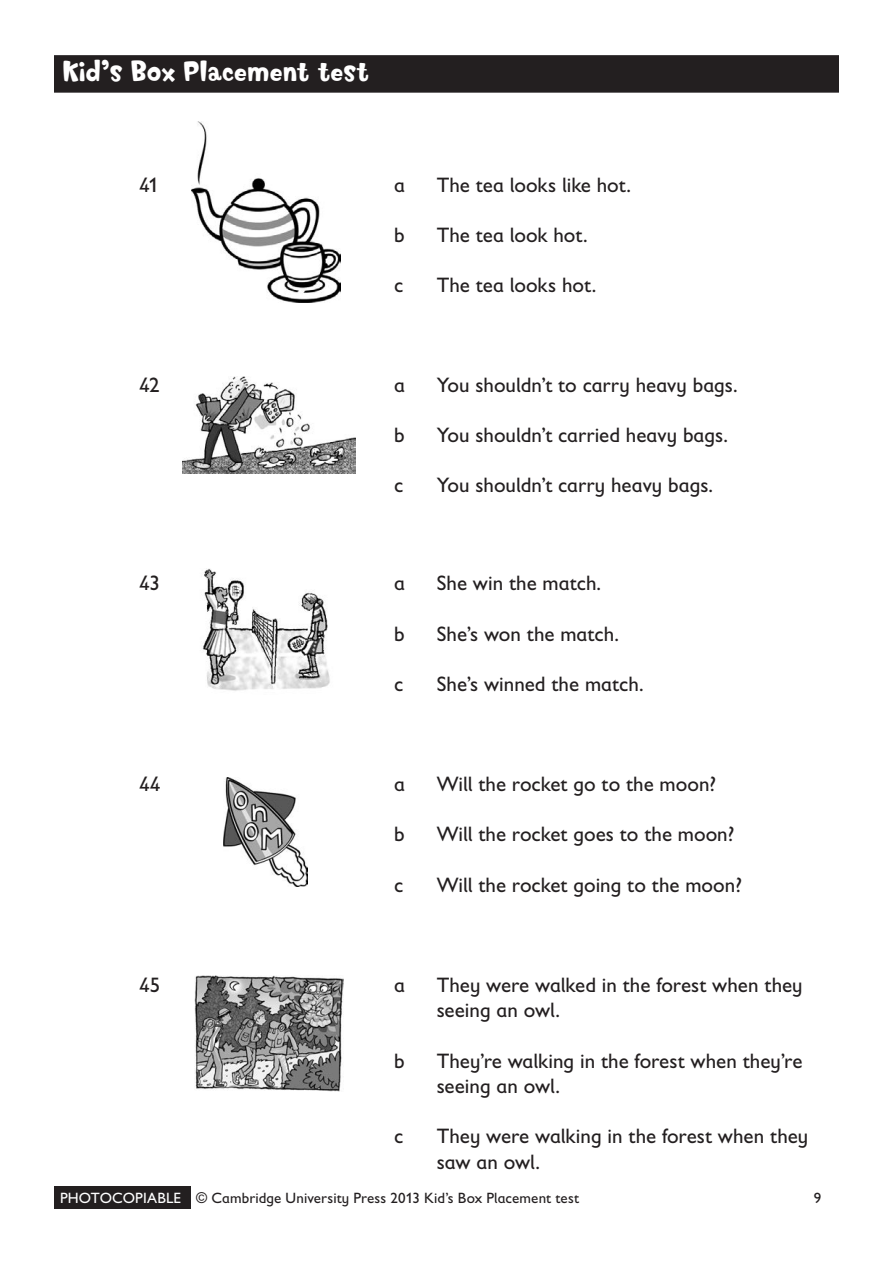
<style>
.page{position:relative;width:893px;height:1263px;background:#fff}
.page>*{position:absolute;margin:0;border:0;box-sizing:border-box;transform-origin:0 0}
.t1{font:27px "Softie";letter-spacing:-.005em;color:#fff}
.t2{font:21px/25.2px "Gill Sans Infant Std";color:#231f20}
.t3{font:15px "Gill Sans Infant Std";letter-spacing:.01em;color:#231f20}
.t4{font:15px "Gill Sans Infant Std";letter-spacing:.01em;color:#fff}
</style>
<div class="page">
<div style="left:54px;top:55px;width:785px;height:38px;background:#231f20"></div>
<div style="left:54px;top:1187px;width:136px;height:22px;background:#231f20"></div>
<img style="left:191px;top:121px;width:149px;height:181px">
<img style="left:182px;top:377px;width:174px;height:96px">
<img style="left:202px;top:568px;width:128px;height:123px">
<img style="left:224px;top:777px;width:83px;height:110px">
<img style="left:194px;top:975px;width:149px;height:117px">
<p class="t1" style="left:63px;top:54px;width:308px">Kid’s Box Placement test</p>
<p class="t2" style="left:139px;top:172px;width:21px">41</p>
<p class="t2" style="left:394px;top:172px;width:12px">a</p>
<p class="t2" style="left:437px;top:172px;width:196px">The tea looks like hot.</p>
<p class="t2" style="left:394px;top:222px;width:12px">b</p>
<p class="t2" style="left:437px;top:222px;width:153px">The tea look hot.</p>
<p class="t2" style="left:139px;top:372px;width:22px">42</p>
<p class="t2" style="left:139px;top:571px;width:23px">43</p>
<p class="t2" style="left:394px;top:273px;width:11px">c</p>
<p class="t2" style="left:437px;top:273px;width:161px">The tea looks hot.</p>
<p class="t2" style="left:394px;top:372px;width:12px">a</p>
<p class="t2" style="left:437px;top:372px;width:302px">You shouldn’t to carry heavy bags.</p>
<p class="t2" style="left:394px;top:422px;width:12px">b</p>
<p class="t2" style="left:437px;top:422px;width:293px">You shouldn’t carried heavy bags.</p>
<p class="t2" style="left:394px;top:473px;width:11px">c</p>
<p class="t2" style="left:437px;top:473px;width:278px">You shouldn’t carry heavy bags.</p>
<p class="t2" style="left:394px;top:571px;width:12px">a</p>
<p class="t2" style="left:437px;top:571px;width:166px">She win the match.</p>
<p class="t2" style="left:394px;top:621px;width:12px">b</p>
<p class="t2" style="left:437px;top:621px;width:184px">She’s won the match.</p>
<p class="t2" style="left:394px;top:671px;width:11px">c</p>
<p class="t2" style="left:437px;top:671px;width:208px">She’s winned the match.</p>
<p class="t2" style="left:139px;top:771px;width:23px">44</p>
<p class="t2" style="left:394px;top:771px;width:12px">a</p>
<p class="t2" style="left:437px;top:771px;width:281px">Will the rocket go to the moon?</p>
<p class="t2" style="left:394px;top:821px;width:12px">b</p>
<p class="t2" style="left:437px;top:821px;width:299px">Will the rocket goes to the moon?</p>
<p class="t2" style="left:394px;top:872px;width:11px">c</p>
<p class="t2" style="left:437px;top:872px;width:307px">Will the rocket going to the moon?</p>
<p class="t2" style="left:139px;top:972px;width:23px">45</p>
<p class="t2" style="left:394px;top:972px;width:12px">a</p>
<p class="t2" style="left:437px;top:972px;width:367px">They were walked in the forest when they seeing an owl.</p>
<p class="t2" style="left:394px;top:1048px;width:12px">b</p>
<p class="t2" style="left:437px;top:1048px;width:367px">They’re walking in the forest when they’re seeing an owl.</p>
<p class="t2" style="left:394px;top:1123px;width:11px">c</p>
<p class="t2" style="left:437px;top:1123px;width:373px">They were walking in the forest when they saw an owl.</p>
<p class="t4" style="left:60px;top:1189px;width:123px">PHOTOCOPIABLE</p>
<p class="t3" style="left:196px;top:1189px;width:384px">© Cambridge University Press 2013 Kid’s Box Placement test</p>
<p class="t3" style="left:814px;top:1190px;width:9px">9</p>
</div>
